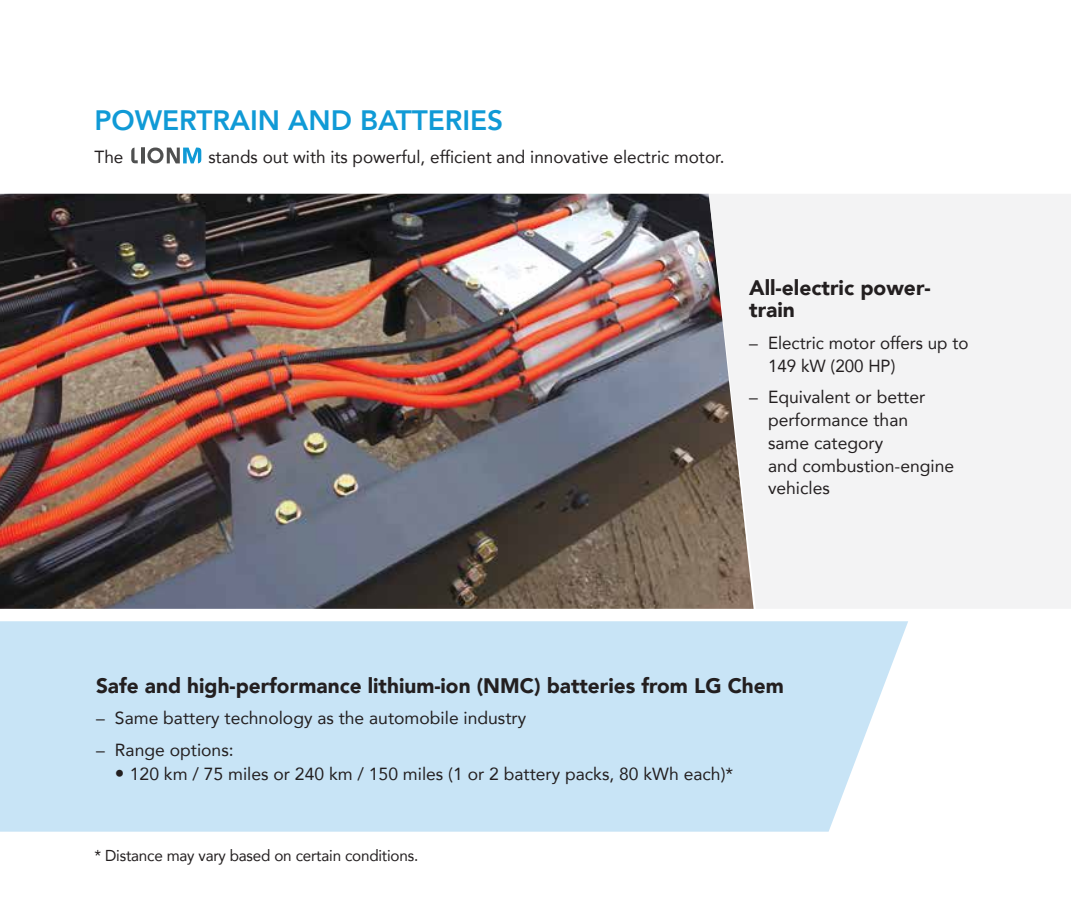
<style>
.page{position:relative;width:1071px;height:914px;background:#fff}
.page>*{position:absolute;margin:0;border:0;box-sizing:border-box;transform-origin:0 0}
.t1{font:800 28px "Avenir";color:#109ad6}
.t2{font:900 21px/22.8px "Avenir";color:#231f20}
.t3{font:17.5px/22.8px "Avenir";color:#231f20}
.t4{font:15.75px "Avenir";letter-spacing:-.015em;color:#231f20}
.s1{font-size:19.25px}
</style>
<div class="page">
<div style="left:0;top:621px;width:908px;height:210px;background:#c8e4f6"></div>
<img style="left:0;top:194px;width:709px;height:415px">
<div style="left:709px;top:194px;width:362px;height:415px;background:#f3f3f4"></div>
<hr style="left:141px;top:147px;width:3px;height:16px;background:#4f5050">
<svg style="left:131px;top:147px;width:7px;height:16px"></svg>
<svg style="left:147px;top:147px;width:55px;height:17px"></svg>
<h1 class="t1" style="left:94px;top:98px;width:410px">POWERTRAIN AND BATTERIES</h1>
<p class="t3" style="left:94px;top:145px;width:30px">The</p>
<p class="t3" style="left:208px;top:145px;width:518px">stands out with its powerful, efficient and innovative electric motor.</p>
<p class="t2" style="left:749px;top:275px;width:183px">All-electric power&shy;train</p>
<p class="t3" style="left:768px;top:331px;width:202px;text-indent:-19px">– Electric motor offers up to<br>149 kW (200 HP)</p>
<p class="t3" style="left:768px;top:385px;width:188px;text-indent:-19px">– Equivalent or better performance than<br>same category<br>and combustion-engine vehicles</p>
<p class="t2" style="left:96px;top:673px;width:689px">Safe and high-performance lithium-ion (NMC) batteries from LG Chem</p>
<p class="t3" style="left:96px;top:706px;width:432px">– Same battery technology as the automobile industry</p>
<p class="t3" style="left:96px;top:737px;width:139px">– Range options:</p>
<p class="t3" style="left:115px;top:762px;width:620px"><span class="s1">•</span> 120 km / 75 miles or 240 km / 150 miles (1 or 2 battery packs, 80 kWh each)*</p>
<p class="t4" style="left:95px;top:843px;width:325px">* Distance may vary based on certain conditions.</p>
</div>
